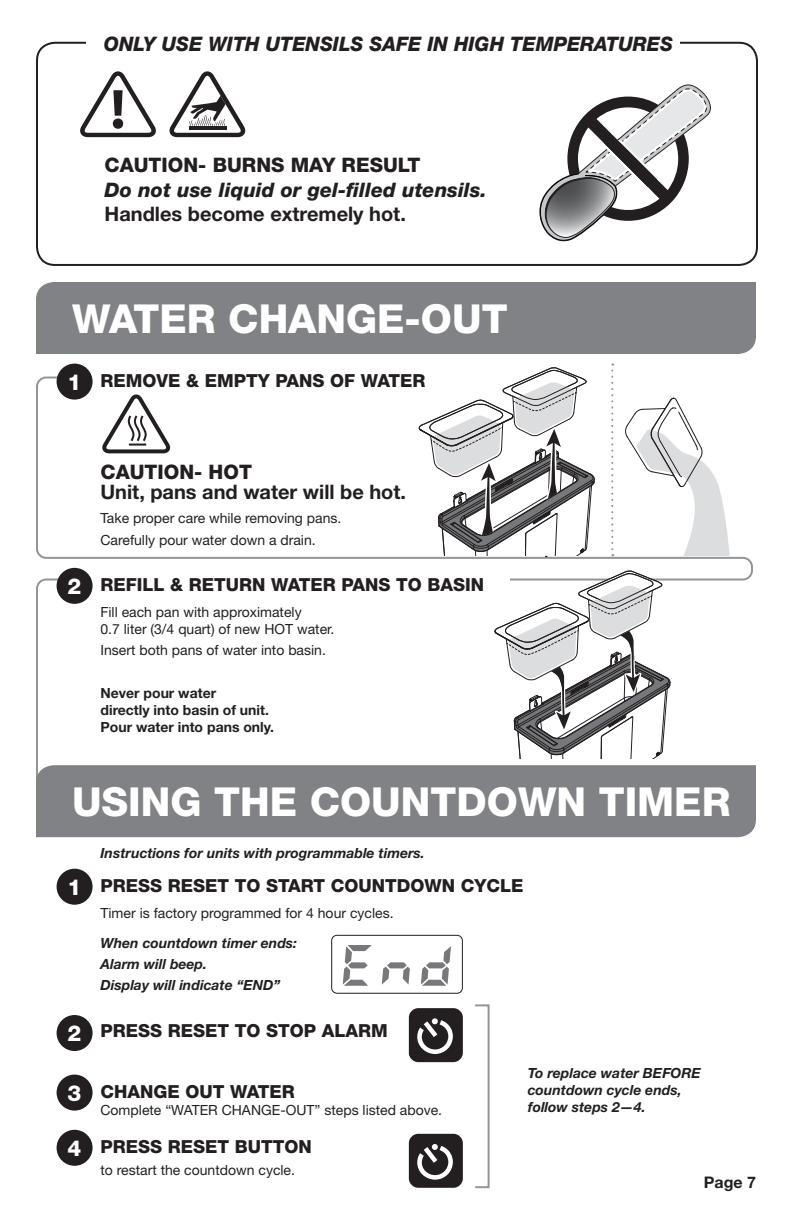
<style>
.page{position:relative;width:792px;height:1224px;background:#fff}
.page>*{position:absolute;margin:0;border:0;box-sizing:border-box;transform-origin:0 0}
.t1{font:800 40px "Helvetica Neue";color:#fff}
.t2{font:800 22px "Helvetica Neue";color:#fff}
.t3{font:italic 800 20px "Helvetica Neue";color:#231f20}
.t4{font:700 20px "Helvetica Neue";color:#231f20}
.t5{font:800 20px "Helvetica Neue";color:#231f20}
.t6{font:800 18px "Helvetica Neue";color:#231f20}
.t7{font:700 16px "Helvetica Neue";color:#231f20}
.t8{font:14px/21.4px "Helvetica Neue";color:#231f20}
.t9{font:italic 700 14px/21.4px "Helvetica Neue";color:#231f20}
.t10{font:700 14px/17px "Helvetica Neue";color:#231f20}
.s1{font-size:22px;color:#fff}
</style>
<div class="page">
<svg style="left:36px;top:376px;width:717px;height:389px"></svg>
<div style="left:36px;top:282px;width:720px;height:72px;background:#808285"></div>
<div style="left:57px;top:869px;width:36px;height:36px;background:#231f20;border-radius:50%"></div>
<div style="left:57px;top:1015px;width:36px;height:36px;background:#231f20;border-radius:50%"></div>
<div style="left:409px;top:1008px;width:54px;height:54px;background:#231f20;border-radius:10px"></div>
<svg style="left:417px;top:1018px;width:36px;height:36px"></svg>
<div style="left:57px;top:1075px;width:36px;height:36px;background:#231f20;border-radius:50%"></div>
<div style="left:57px;top:1130px;width:36px;height:36px;background:#231f20;border-radius:50%"></div>
<div style="left:409px;top:1134px;width:54px;height:54px;background:#231f20;border-radius:10px"></div>
<svg style="left:417px;top:1144px;width:36px;height:36px"></svg>
<div style="left:82px;top:373px;width:363px;height:29px;background:#fff"></div>
<div style="left:57px;top:364px;width:36px;height:36px;background:#231f20;border-radius:50%"></div>
<svg style="left:102px;top:394px;width:69px;height:59px"></svg>
<div style="left:82px;top:577px;width:428px;height:29px;background:#fff"></div>
<div style="left:57px;top:568px;width:36px;height:36px;background:#231f20;border-radius:50%"></div>
<div style="left:331px;top:935px;width:132px;height:59px;border:1px solid #231f20;border-radius:5px"></div>
<svg style="left:343px;top:945px;width:29px;height:41px"></svg>
<svg style="left:382px;top:962px;width:28px;height:23px"></svg>
<svg style="left:421px;top:946px;width:30px;height:40px"></svg>
<div style="left:474px;top:1004px;width:16px;height:184px;border:2px solid #939598"></div>
<div style="left:36px;top:42px;width:722px;height:224px;border:2px solid #231f20;border-radius:18px"></div>
<svg style="left:80px;top:71px;width:76px;height:66px"></svg>
<svg style="left:169px;top:71px;width:77px;height:66px"></svg>
<svg style="left:539px;top:84px;width:172px;height:158px"></svg>
<div style="left:86px;top:36px;width:594px;height:29px;background:#fff"></div>
<svg style="left:418px;top:352px;width:314px;height:406px"></svg>
<div style="left:36px;top:765px;width:720px;height:72px;background:#808285"></div>
<h3 class="t3" style="left:104px;top:37px;width:571px">ONLY USE WITH UTENSILS SAFE IN HIGH TEMPERATURES</h3>
<h3 class="t5" style="left:105px;top:158px;width:317px">CAUTION- BURNS MAY RESULT</h3>
<h3 class="t3" style="left:105px;top:182px;width:384px">Do not use liquid or gel-filled utensils.</h3>
<h3 class="t4" style="left:105px;top:207px;width:303px">Handles become extremely hot.</h3>
<h1 class="t1" style="left:72px;top:305px;width:437px">WATER CHANGE-OUT</h1>
<p class="t6" style="left:68px;top:374px;width:359px"><span class="s1">1</span> REMOVE &amp; EMPTY PANS OF WATER</p>
<h3 class="t5" style="left:100px;top:465px;width:153px">CAUTION- HOT</h3>
<h3 class="t4" style="left:100px;top:485px;width:307px">Unit, pans and water will be hot.</h3>
<p class="t8" style="left:100px;top:509px;width:242px">Take proper care while removing pans.<br>Carefully pour water down a drain.</p>
<p class="t6" style="left:68px;top:578px;width:418px"><span class="s1">2</span> REFILL &amp; RETURN WATER PANS TO BASIN</p>
<p class="t8" style="left:100px;top:605px;width:235px;line-height:17px">Fill each pan with approximately<br>0.7 liter (3/4 quart) of new HOT water.</p>
<p class="t8" style="left:100px;top:641px;width:227px">Insert both pans of water into basin.</p>
<p class="t10" style="left:100px;top:685px;width:175px">Never pour water<br>directly into basin of unit.<br>Pour water into pans only.</p>
<h1 class="t1" style="left:72px;top:788px;width:660px">USING THE COUNTDOWN TIMER</h1>
<p class="t9" style="left:100px;top:843px;width:326px">Instructions for units with programmable timers.</p>
<p class="t6" style="left:68px;top:879px;width:457px"><span class="s1">1</span> PRESS RESET TO START COUNTDOWN CYCLE</p>
<p class="t8" style="left:100px;top:903px;width:295px">Timer is factory programmed for 4 hour cycles.</p>
<p class="t9" style="left:100px;top:933px;width:198px">When countdown timer ends:<br>Alarm will beep.<br>Display will indicate “END”</p>
<p class="t6" style="left:68px;top:1024px;width:322px"><span class="s1">2</span> PRESS RESET TO STOP ALARM</p>
<p class="t6" style="left:100px;top:1085px;width:196px">CHANGE OUT WATER</p>
<p class="t8" style="left:100px;top:1101px;width:343px">Complete “WATER CHANGE-OUT” steps listed above.</p>
<h2 class="t2" style="left:68px;top:1085px;width:15px">3</h2>
<p class="t6" style="left:68px;top:1140px;width:246px"><span class="s1">4</span> PRESS RESET BUTTON</p>
<p class="t8" style="left:100px;top:1161px;width:196px">to restart the countdown cycle.</p>
<p class="t9" style="left:528px;top:1066px;width:175px;line-height:17px">To replace water BEFORE countdown cycle ends, follow steps 2—4.</p>
<p class="t7" style="left:704px;top:1177px;width:54px">Page 7</p>
</div>
